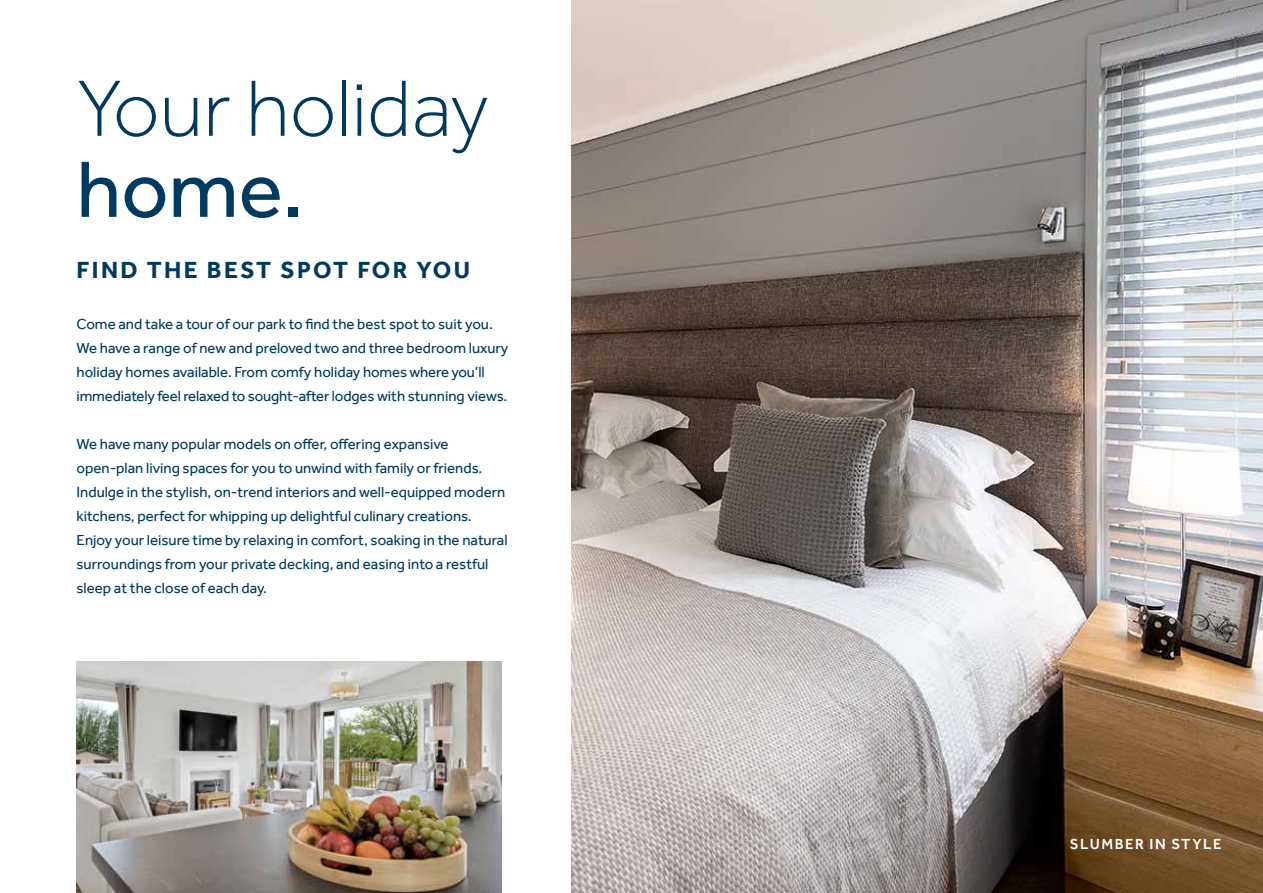
<style>
.page{position:relative;width:1263px;height:893px;background:#fff}
.page>*{position:absolute;margin:0;border:0;box-sizing:border-box;transform-origin:0 0}
.t1{font:300 82.5px "Effra";color:#003a5e}
.t2{font:82.5px "Effra";color:#003a5e}
.t3{font:700 24px "Effra";letter-spacing:.1em;color:#003a5e}
.t4{font:15px/24px "Effra";color:#003a5e}
.t5{font:500 15px "Effra";letter-spacing:.1em;color:#fff}
</style>
<div class="page">
<img style="left:77px;top:661px;width:425px;height:232px">
<img style="left:572px;top:0;width:691px;height:893px">
<h1 class="t1" style="left:77px;top:59px;width:413px">Your holiday</h1>
<h1 class="t2" style="left:77px;top:140px;width:229px">home.</h1>
<h2 class="t3" style="left:77px;top:256px;width:395px">FIND THE BEST SPOT FOR YOU</h2>
<p class="t4" style="left:77px;top:312px;width:433px">Come and take a tour of our park to find the best spot to suit you.<br>We have a range of new and preloved two and three bedroom luxury holiday homes available. From comfy holiday homes where you’ll immediately feel relaxed to sought-after lodges with stunning views.</p>
<p class="t4" style="left:77px;top:432px;width:433px">We have many popular models on offer, offering expansive open-plan living spaces for you to unwind with family or friends.<br>Indulge in the stylish, on-trend interiors and well-equipped modern kitchens, perfect for whipping up delightful culinary creations.<br>Enjoy your leisure time by relaxing in comfort, soaking in the natural surroundings from your private decking, and easing into a restful sleep at the close of each day.</p>
<p class="t5" style="left:1070px;top:835px;width:153px">SLUMBER IN STYLE</p>
</div>
